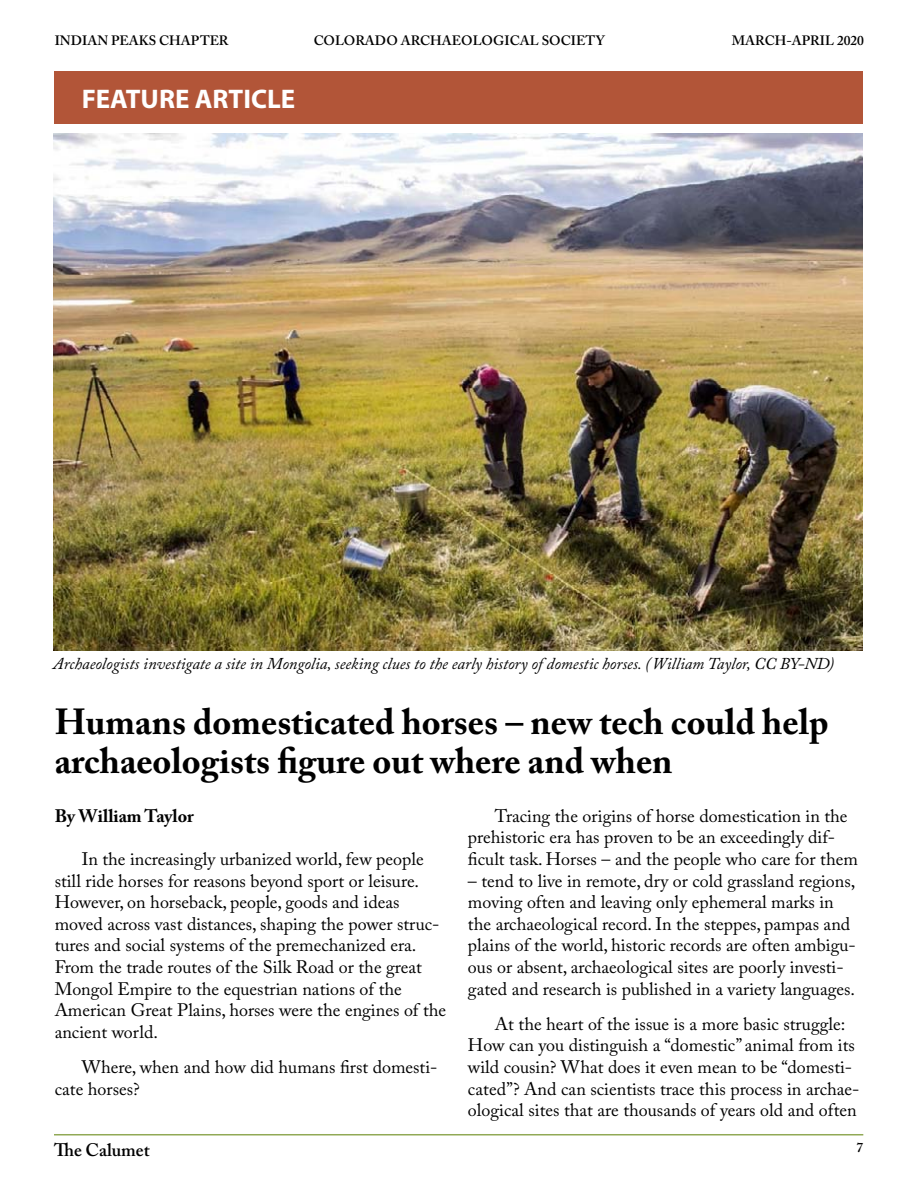
<style>
.page{position:relative;width:918px;height:1188px;background:#fff}
.page>*{position:absolute;margin:0;border:0;box-sizing:border-box;transform-origin:0 0}
.t1{font:700 36px/39px "Adobe Caslon Pro";color:#000}
.t2{font:700 27px "Myriad Pro";color:#fff}
.t3{font:18px/21.6px "Adobe Caslon Pro";color:#000}
.t4{font:700 18px "Adobe Caslon Pro";color:#000}
.t5{font:600 18px "Adobe Caslon Pro";color:#000}
.t6{font:italic 16.5px "Adobe Caslon Pro";color:#000}
.t7{font:600 13.5px "Adobe Caslon Pro";color:#000}
</style>
<div class="page">
<hr style="left:54px;top:1134px;width:809px;height:1px;background:#91a956">
<div style="left:55px;top:71px;width:808px;height:53px;background:#b25538"></div>
<img style="left:53px;top:134px;width:810px;height:516px">
<p class="t7" style="left:55px;top:33px;width:175px">INDIAN PEAKS CHAPTER</p>
<p class="t7" style="left:314px;top:33px;width:293px">COLORADO ARCHAEOLOGICAL SOCIETY</p>
<p class="t7" style="left:732px;top:33px;width:134px">MARCH-APRIL 2020</p>
<h2 class="t2" style="left:82px;top:81px;width:215px">FEATURE ARTICLE</h2>
<p class="t6" style="left:53px;top:654px;width:782px">Archaeologists investigate a site in Mongolia, seeking clues to the early history of domestic horses. (William Taylor, CC BY-ND)</p>
<h1 class="t1" style="left:55px;top:702px;width:775px">Humans domesticated horses – new tech could help archaeologists figure out where and when</h1>
<p class="t4" style="left:55px;top:805px;width:141px">By William Taylor</p>
<p class="t3" style="left:55px;top:848px;width:393px;text-indent:27px">In the increasingly urbanized world, few people still ride horses for reasons beyond sport or leisure.<br>However, on horseback, people, goods and ideas moved across vast distances, shaping the power struc&shy;tures and social systems of the premechanized era.<br>From the trade routes of the Silk Road or the great Mongol Empire to the equestrian nations of the American Great Plains, horses were the engines of the ancient world.</p>
<p class="t3" style="left:55px;top:1056px;width:384px;text-indent:27px">Where, when and how did humans first domesti&shy;cate horses?</p>
<p class="t3" style="left:468px;top:805px;width:391px;text-indent:27px">Tracing the origins of horse domestication in the prehistoric era has proven to be an exceedingly dif&shy;ficult task. Horses – and the people who care for them</p>
<p class="t3" style="left:468px;top:870px;width:389px">– tend to live in remote, dry or cold grassland regions, moving often and leaving only ephemeral marks in the archaeological record. In the steppes, pampas and plains of the world, historic records are often ambigu&shy;ous or absent, archaeological sites are poorly investi&shy;gated and research is published in a variety languages.</p>
<p class="t3" style="left:468px;top:1013px;width:393px;text-indent:27px">At the heart of the issue is a more basic struggle:<br>How can you distinguish a “domestic” animal from its wild cousin? What does it even mean to be “domesti&shy;cated”? And can scientists trace this process in archae&shy;ological sites that are thousands of years old and often</p>
<p class="t5" style="left:54px;top:1139px;width:97px">The Calumet</p>
<p class="t7" style="left:857px;top:1140px;width:8px">7</p>
</div>
